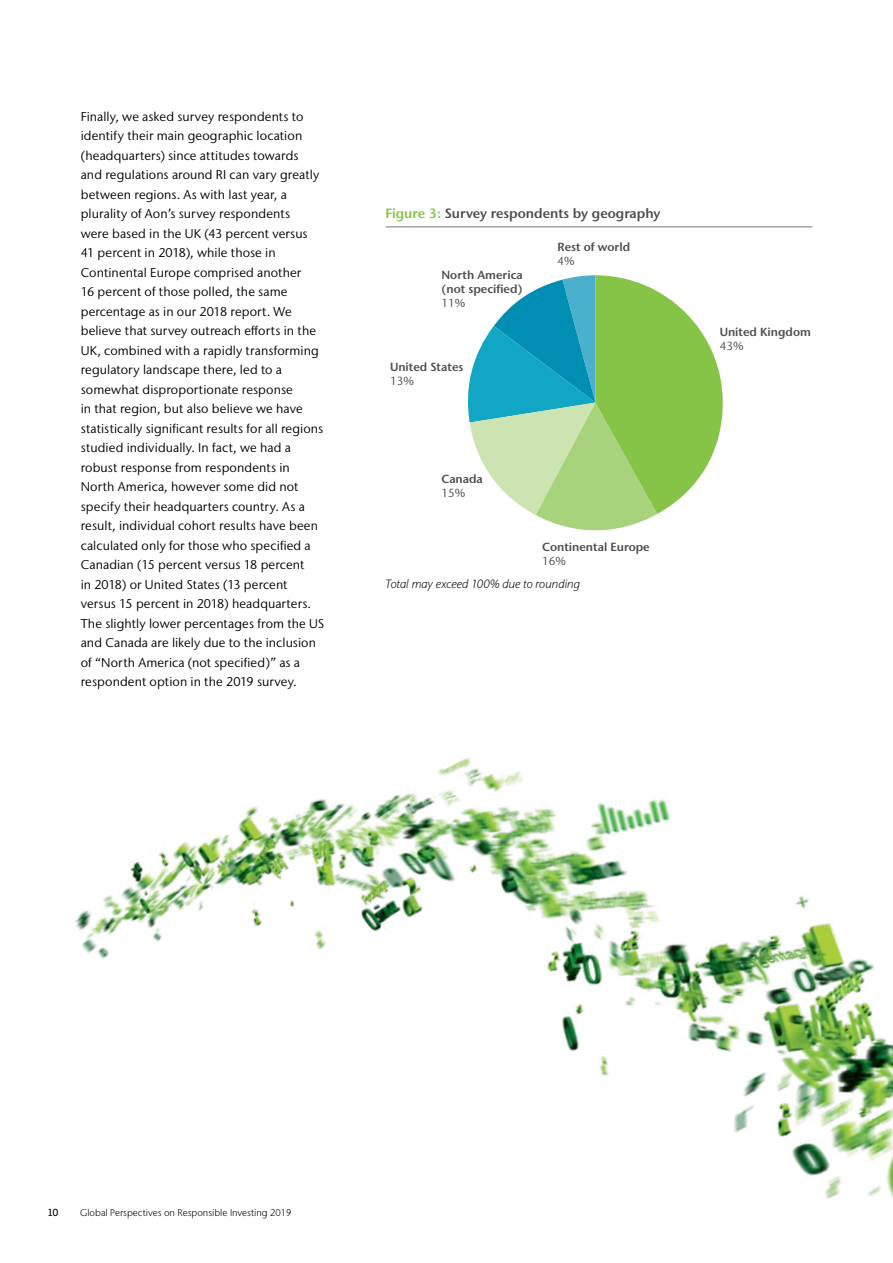
<style>
.page{position:relative;width:893px;height:1263px;background:#fff}
.page>*{position:absolute;margin:0;border:0;box-sizing:border-box;transform-origin:0 0}
.t1{font:600 13.5px "Stone Sans IIITC Pro";color:#4d4d4f}
.t2{font:12.75px/19.5px "Stone Sans IIITC Pro";letter-spacing:.01em;color:#000}
.t3{font:italic 300 12px "Stone Sans IIITC Pro";letter-spacing:.005em;color:#000}
.t4{font:600 11.85px/14.1px "Stone Sans IIITC Pro";color:#4d4d4f}
.t5{font:11.85px "Stone Sans IIITC Pro";color:#4d4d4f}
.t6{font:500 10.5px "Prelo Slab";color:#000}
.t7{font:300 9.75px "Stone Sans IIITC Pro";color:#000}
.s1{color:#85c446}
</style>
<div class="page">
<hr style="left:386px;top:226px;width:426px;height:1px;background:#77787b">
<svg style="left:467px;top:275px;width:256px;height:207px"></svg>
<img style="left:74px;top:482px;width:819px;height:717px">
<p class="t2" style="left:81px;top:107px;width:245px">Finally, we asked survey respondents to identify their main geographic location (headquarters) since attitudes towards<br>and regulations around RI can vary greatly between regions. As with last year, a plurality of Aon’s survey respondents<br>were based in the UK (43 percent versus 41 percent in 2018), while those in Continental Europe comprised another<br>16 percent of those polled, the same percentage as in our 2018 report. We believe that survey outreach efforts in the UK, combined with a rapidly transforming regulatory landscape there, led to a somewhat disproportionate response<br>in that region, but also believe we have statistically significant results for all regions studied individually. In fact, we had a robust response from respondents in North America, however some did not specify their headquarters country. As a result, individual cohort results have been calculated only for those who specified a Canadian (15 percent versus 18 percent<br>in 2018) or United States (13 percent versus 15 percent in 2018) headquarters.<br>The slightly lower percentages from the US and Canada are likely due to the inclusion of “North America (not specified)” as a respondent option in the 2019 survey.</p>
<p class="t1" style="left:386px;top:205px;width:276px"><span class="s1">Figure 3:</span> Survey respondents by geography</p>
<p class="t4" style="left:441px;top:267px;width:83px">North America (not specified)</p>
<p class="t5" style="left:441px;top:296px;width:25px">11%</p>
<p class="t4" style="left:390px;top:360px;width:75px">United States</p>
<p class="t5" style="left:390px;top:374px;width:25px">13%</p>
<p class="t4" style="left:558px;top:240px;width:74px">Rest of world</p>
<p class="t5" style="left:558px;top:254px;width:19px">4%</p>
<p class="t4" style="left:441px;top:472px;width:43px">Canada</p>
<p class="t5" style="left:441px;top:486px;width:25px">15%</p>
<p class="t4" style="left:542px;top:539px;width:109px">Continental Europe</p>
<p class="t5" style="left:542px;top:553px;width:25px">16%</p>
<p class="t3" style="left:386px;top:576px;width:196px">Total may exceed 100% due to rounding</p>
<p class="t4" style="left:720px;top:324px;width:93px">United Kingdom</p>
<p class="t5" style="left:720px;top:338px;width:25px">43%</p>
<p class="t6" style="left:49px;top:1206px;width:11px">10</p>
<p class="t7" style="left:80px;top:1207px;width:213px">Global Perspectives on Responsible Investing 2019</p>
</div>
